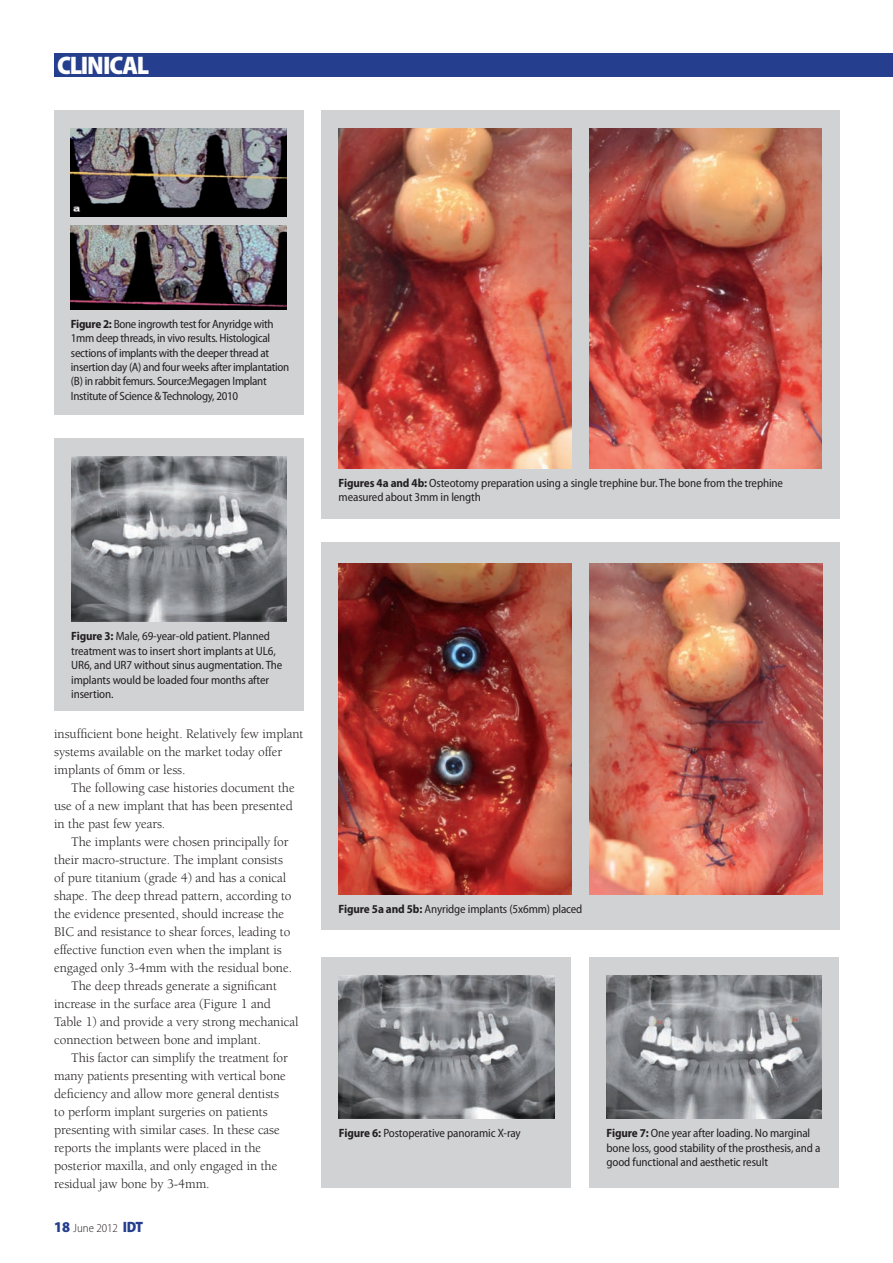
<style>
.page{position:relative;width:893px;height:1263px;background:#fff}
.page>*{position:absolute;margin:0;border:0;box-sizing:border-box;transform-origin:0 0}
.t1{font:900 semi-condensed 25.5px "Myriad Pro";letter-spacing:-.04em;color:#fff}
.body_next_para{font:13.5px/18px "Berkeley";letter-spacing:-.005em;color:#231f20}
.caption{font:semi-condensed 12px/14.4px "Myriad Pro";letter-spacing:-.01em;color:#231f20}
.t2{font:300 semi-condensed 12px "Myriad Pro";color:#231f20}
.s1{font-weight:700}
.s2{font-weight:900;font-size:15px;color:#253f8e}
</style>
<div class="page">
<div style="left:54px;top:54px;width:839px;height:23px;background:#253f8e"></div>
<div style="left:54px;top:111px;width:250px;height:304px;background:#d1d2d4"></div>
<div style="left:54px;top:438px;width:250px;height:272px;background:#d1d2d4"></div>
<div style="left:322px;top:111px;width:518px;height:408px;background:#d1d2d4"></div>
<div style="left:322px;top:542px;width:518px;height:388px;background:#d1d2d4"></div>
<img style="left:71px;top:129px;width:216px;height:88px">
<img style="left:71px;top:226px;width:216px;height:84px">
<img style="left:339px;top:129px;width:232px;height:339px">
<img style="left:339px;top:563px;width:233px;height:331px">
<img style="left:71px;top:456px;width:215px;height:166px">
<img style="left:590px;top:129px;width:232px;height:339px">
<img style="left:590px;top:563px;width:233px;height:331px">
<div style="left:322px;top:957px;width:249px;height:231px;background:#d1d2d4"></div>
<div style="left:589px;top:957px;width:250px;height:231px;background:#d1d2d4"></div>
<img style="left:339px;top:975px;width:215px;height:143px">
<img style="left:606px;top:975px;width:216px;height:143px">
<p class="t1" style="left:57px;top:51px;width:94px">CLINICAL</p>
<p class="caption" style="left:71px;top:317px;width:220px"><span class="s1">Figure 2:</span> Bone ingrowth test for Anyridge with 1mm deep threads, in vivo results. Histological sections of implants with the deeper thread at insertion day (A) and four weeks after implantation (B) in rabbit femurs. Source:Megagen Implant Institute of Science &amp; Technology, 2010</p>
<p class="caption" style="left:339px;top:476px;width:446px"><span class="s1">Figures 4a and 4b:</span> Osteotomy preparation using a single trephine bur. The bone from the trephine measured about 3mm in length</p>
<p class="caption" style="left:71px;top:629px;width:213px"><span class="s1">Figure 3:</span> Male, 69-year-old patient. Planned treatment was to insert short implants at UL6, UR6, and UR7 without sinus augmentation. The implants would be loaded four months after insertion.</p>
<p class="body_next_para" style="left:54px;top:725px;width:251px">insufficient bone height. Relatively few implant systems available on the market today offer implants of 6mm or less.</p>
<p class="body_next_para" style="left:54px;top:779px;width:242px;text-indent:17px">The following case histories document the use of a new implant that has been presented in the past few years.</p>
<p class="body_next_para" style="left:54px;top:833px;width:239px;text-indent:17px">The implants were chosen principally for their macro-structure. The implant consists of pure titanium (grade 4) and has a conical shape. The deep thread pattern, according to the evidence presented, should increase the BIC and resistance to shear forces, leading to effective function even when the implant is engaged only 3-4mm with the residual bone.</p>
<p class="body_next_para" style="left:54px;top:977px;width:246px;text-indent:17px">The deep threads generate a significant increase in the surface area (Figure 1 and Table 1) and provide a very strong mechanical connection between bone and implant.</p>
<p class="body_next_para" style="left:54px;top:1049px;width:235px;text-indent:17px">This factor can simplify the treatment for many patients presenting with vertical bone deficiency and allow more general dentists to perform implant surgeries on patients presenting with similar cases. In these case reports the implants were placed in the posterior maxilla, and only engaged in the residual jaw bone by 3-4mm.</p>
<p class="t2" style="left:54px;top:1221px;width:91px"><span class="s2">18</span> June 2012 <span class="s2">IDT</span></p>
<p class="caption" style="left:339px;top:902px;width:245px"><span class="s1">Figure 5a and 5b:</span> Anyridge implants (5x6mm) placed</p>
<p class="caption" style="left:339px;top:1126px;width:184px"><span class="s1">Figure 6:</span> Postoperative panoramic X-ray</p>
<p class="caption" style="left:606px;top:1126px;width:215px"><span class="s1">Figure 7:</span> One year after loading. No marginal bone loss, good stability of the prosthesis, and a good functional and aesthetic result</p>
</div>
